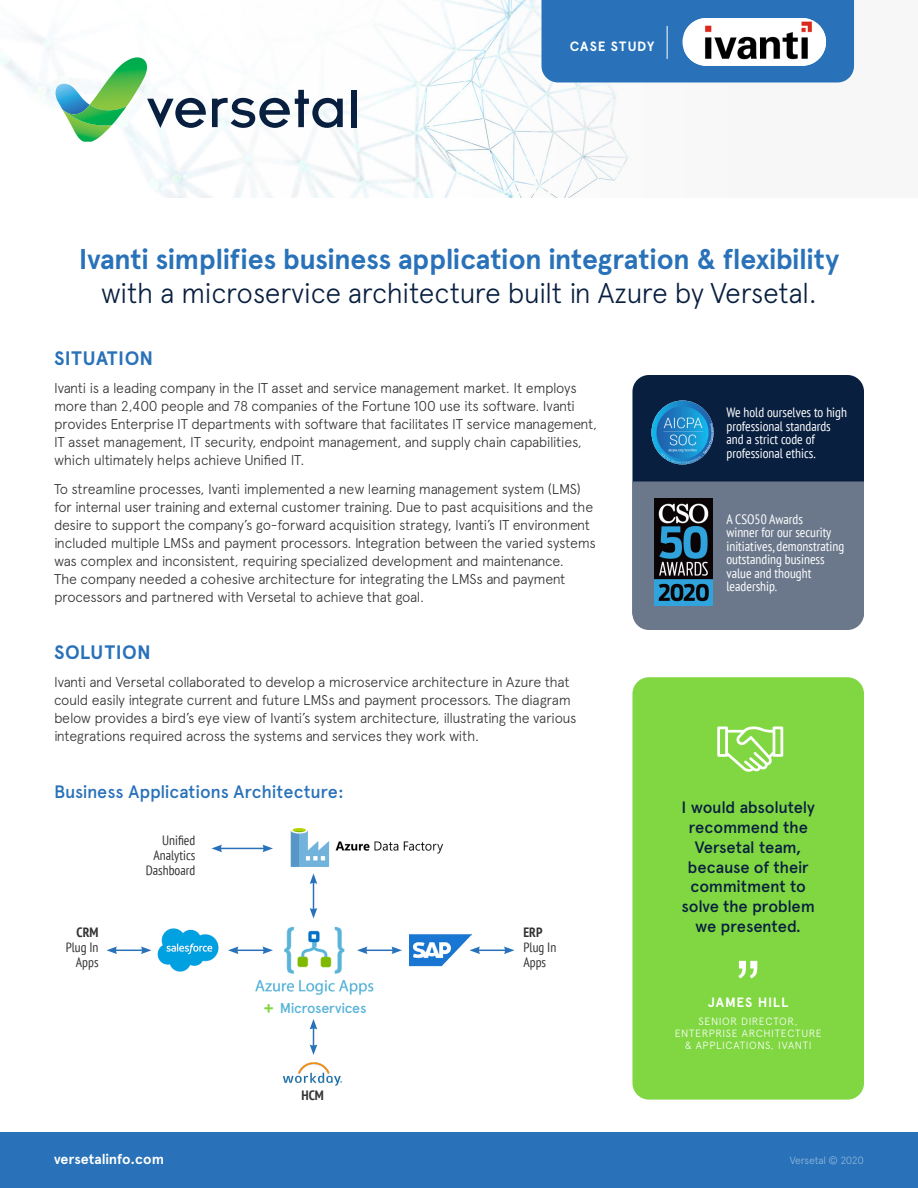
<style>
.page{position:relative;width:918px;height:1188px;background:#fff}
.page>*{position:absolute;margin:0;border:0;box-sizing:border-box;transform-origin:0 0}
.Sidebar_Quote_Marks{font:75px "Arial";color:#fff}
.Header2{font:700 28.5px/34.2px "Apercu Pro";letter-spacing:-.015em;color:#2972b9;text-align:center}
.t1{font:700 19.5px "Apercu Pro";letter-spacing:.02em;color:#2972b9}
.t2{font:500 18px "Apercu Pro";letter-spacing:-.005em;color:#2972b9}
.Body{font:700 18px "Apercu Pro";color:#80d742}
.Sidebar_Header{font:500 16.5px/19.8px "Apercu Pro";letter-spacing:-.015em;color:#081f3f;text-align:center}
.Body-2{font:300 14.25px/18px "Apercu Pro";letter-spacing:-.025em;color:#333}
.t3{font:700 14.25px "Apercu Pro";letter-spacing:-.005em;color:#fff}
.Body-3{font:500 14.25px "Apercu Pro";letter-spacing:-.02em;color:#59b4d9}
.Body-4{font:condensed 13.5px/13.5px "PT Sans";color:#fff}
.Body-5{font:condensed 13.5px "PT Sans";color:#333}
.Case_Study{font:700 13.5px "Apercu Pro";letter-spacing:.07em;color:#fff}
.Body-6{font:700 condensed 13.5px "PT Sans";color:#333}
.Case_Study-2{font:300 10.5px/12px "Apercu Pro";letter-spacing:.06em;color:#fff;text-align:center}
.t4{font:300 10.5px "Apercu Pro";letter-spacing:-.03em;color:#94b8dc}
.s1{font-weight:300;color:#081f3f}
</style>
<div class="page">
<div style="left:632px;top:677px;width:232px;height:423px;background:#80d742;border-radius:16px"></div>
<div style="left:632px;top:375px;width:232px;height:253px;background:#081f3f;border-radius:16px"></div>
<div style="left:632px;top:482px;width:232px;height:148px;background:#6b788c"></div>
<div style="left:242px;top:0;width:676px;height:198px;background:#f7f7f7"></div>
<div style="left:0;top:1132px;width:918px;height:56px;background:#2972b9"></div>
<svg style="left:54px;top:57px;width:152px;height:85px"></svg>
<div style="left:351px;top:90px;width:6px;height:37px;background:#081f3f"></div>
<svg style="left:212px;top:90px;width:131px;height:38px"></svg>
<div style="left:542px;top:0;width:312px;height:82px;background:#2972b9"></div>
<img style="left:651px;top:400px;width:63px;height:64px">
<img style="left:409px;top:934px;width:62px;height:33px">
<img style="left:157px;top:928px;width:62px;height:44px">
<img style="left:290px;top:829px;width:153px;height:37px">
<img style="left:282px;top:1062px;width:61px;height:24px">
<img style="left:255px;top:926px;width:119px;height:69px">
<svg style="left:310px;top:873px;width:7px;height:45px"></svg>
<svg style="left:310px;top:1019px;width:7px;height:36px"></svg>
<svg style="left:228px;top:946px;width:45px;height:8px"></svg>
<svg style="left:106px;top:946px;width:46px;height:8px"></svg>
<svg style="left:470px;top:946px;width:44px;height:8px"></svg>
<hr style="left:220px;top:848px;width:45px;height:1px;background:#2972b9">
<svg style="left:212px;top:845px;width:10px;height:7px"></svg>
<svg style="left:262px;top:845px;width:11px;height:7px"></svg>
<svg style="left:357px;top:946px;width:45px;height:8px"></svg>
<img style="left:655px;top:499px;width:57px;height:107px">
<img style="left:684px;top:18px;width:142px;height:48px">
<hr style="left:667px;top:26px;width:1px;height:33px;background:#fff">
<svg style="left:717px;top:726px;width:66px;height:46px"></svg>
<p class="Case_Study" style="left:570px;top:37px;width:86px">CASE STUDY</p>
<p class="Header2" style="left:79px;top:241px;width:762px">Ivanti simplifies business application integration &amp; flexibility <span class="s1">with a microservice architecture built in Azure by Versetal.</span></p>
<p class="t1" style="left:54px;top:343px;width:101px">SITUATION</p>
<p class="Body-2" style="left:54px;top:378px;width:545px">Ivanti is a leading company in the IT asset and service management market. It employs more than 2,400 people and 78 companies of the Fortune 100 use its software. Ivanti provides Enterprise IT departments with software that facilitates IT service management, IT asset management, IT security, endpoint management, and supply chain capabilities, which ultimately helps achieve Unified IT.</p>
<p class="Body-2" style="left:54px;top:479px;width:544px">To streamline processes, Ivanti implemented a new learning management system (LMS) for internal user training and external customer training. Due to past acquisitions and the desire to support the company’s go-forward acquisition strategy, Ivanti’s IT environment included multiple LMSs and payment processors. Integration between the varied systems was complex and inconsistent, requiring specialized development and maintenance.<br>The company needed a cohesive architecture for integrating the LMSs and payment processors and partnered with Versetal to achieve that goal.</p>
<p class="t1" style="left:54px;top:637px;width:98px">SOLUTION</p>
<p class="Body-2" style="left:54px;top:672px;width:524px">Ivanti and Versetal collaborated to develop a microservice architecture in Azure that could easily integrate current and future LMSs and payment processors. The diagram below provides a bird’s eye view of Ivanti’s system architecture, illustrating the various integrations required across the systems and services they work with.</p>
<p class="t2" style="left:54px;top:778px;width:291px">Business Applications Architecture:</p>
<p class="Body-6" style="left:77px;top:924px;width:23px">CRM</p>
<p class="Body-5" style="left:66px;top:939px;width:34px">Plug In</p>
<p class="Body-5" style="left:76px;top:954px;width:24px">Apps</p>
<p class="Body-5" style="left:162px;top:831px;width:35px">Unified</p>
<p class="Body-5" style="left:153px;top:846px;width:43px">Analytics</p>
<p class="Body-5" style="left:146px;top:861px;width:51px">Dashboard</p>
<p class="Body" style="left:263px;top:994px;width:12px">+</p>
<p class="Body-3" style="left:280px;top:997px;width:88px">Microservices</p>
<p class="Body-6" style="left:302px;top:1086px;width:24px">HCM</p>
<p class="Body-6" style="left:524px;top:924px;width:21px">ERP</p>
<p class="Body-5" style="left:524px;top:939px;width:34px">Plug In</p>
<p class="Body-5" style="left:524px;top:954px;width:24px">Apps</p>
<p class="Body-4" style="left:726px;top:405px;width:122px">We hold ourselves to high professional standards and a strict code of professional ethics.</p>
<p class="Body-4" style="left:726px;top:512px;width:119px">A CSO50 Awards<br>winner for our security initiatives, demonstrating outstanding business value and thought leadership.</p>
<p class="Sidebar_Header" style="left:682px;top:797px;width:135px">I would absolutely recommend the<br>Versetal team, because of their commitment to solve the problem we presented.</p>
<p class="Sidebar_Quote_Marks" style="left:736px;top:940px;width:26px">”</p>
<p class="Case_Study" style="left:708px;top:992px;width:82px">JAMES HILL</p>
<p class="Case_Study-2" style="left:699px;top:1014px;width:101px">SENIOR DIRECTOR,</p>
<p class="Case_Study-2" style="left:675px;top:1026px;width:149px">ENTERPRISE ARCHITECTURE &amp; APPLICATIONS, IVANTI</p>
<p class="t3" style="left:54px;top:1148px;width:112px">versetalinfo.com</p>
<p class="t4" style="left:790px;top:1152px;width:76px">Versetal © 2020</p>
</div>
